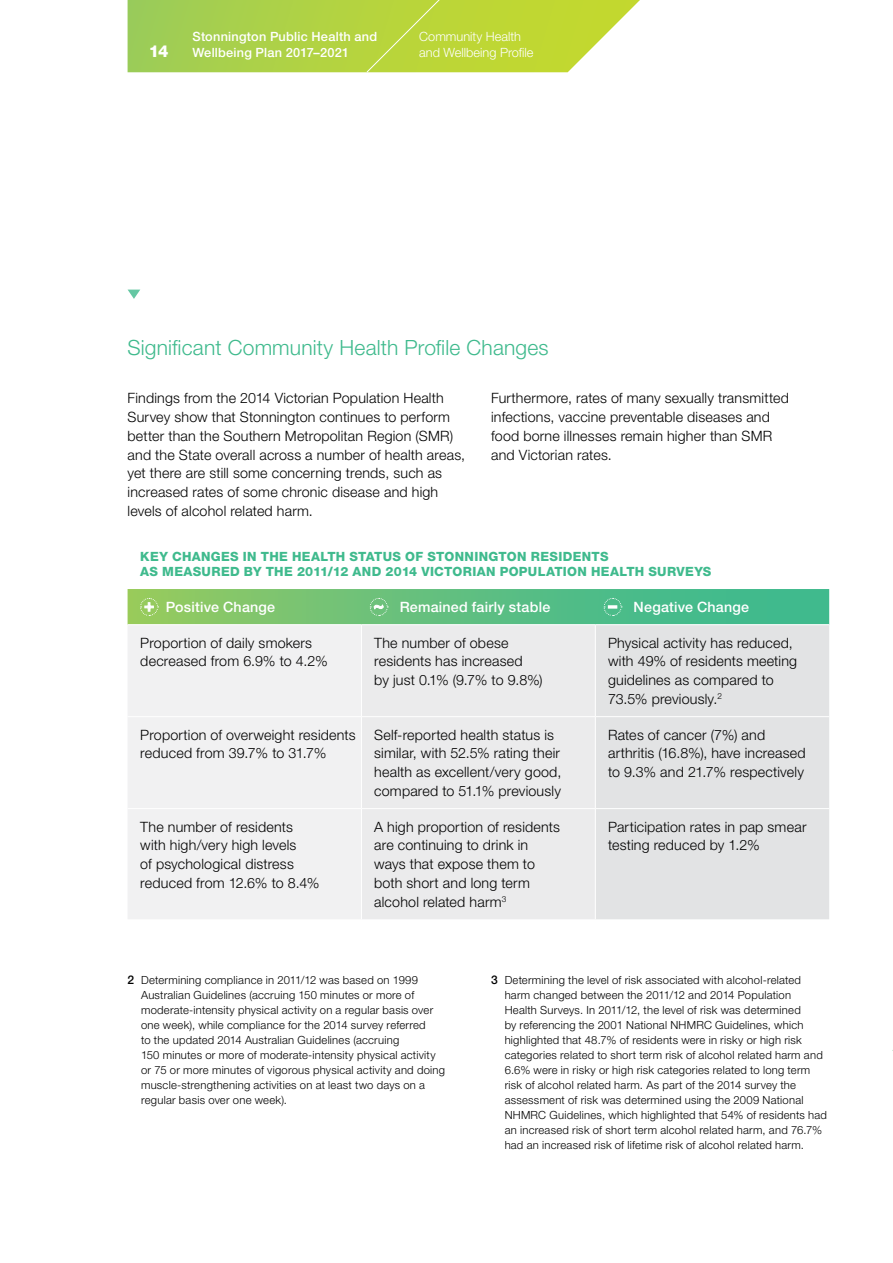
<style>
.page{position:relative;width:893px;height:1263px;background:#fff}
.page>*{position:absolute;margin:0;border:0;box-sizing:border-box;transform-origin:0 0}
.t1{font:300 21px "Helvetica Neue LT Std";letter-spacing:.01em;color:#3fba8d}
.t2{font:800 16.5px "Helvetica Neue LT Std";color:#fff}
.t3{font:300 14.25px/18.8px "Helvetica Neue LT Std";letter-spacing:.015em;color:#000}
.t4{font:500 14.25px "Helvetica Neue LT Std";letter-spacing:.015em;color:#fff}
.t5{font:800 12.75px/15.8px "Helvetica Neue LT Std";letter-spacing:.025em;color:#3fba8d}
.t6{font:500 12.75px/16.5px "Helvetica Neue LT Pro";letter-spacing:.02em;color:#fff}
.t7{font:300 12.75px "Helvetica Neue LT Pro";color:#fff}
.t8{font:300 11.25px/15px "Helvetica Neue LT Std";letter-spacing:.02em;color:#000}
.s1{font-weight:500;font-size:12px}
</style>
<div class="page">
<svg style="left:128px;top:290px;width:12px;height:9px"></svg>
<div style="left:128px;top:625px;width:233px;height:294px;background:#f1f1f2"></div>
<div style="left:362px;top:625px;width:233px;height:294px;background:#ebebec"></div>
<div style="left:596px;top:625px;width:233px;height:294px;background:#e2e3e4"></div>
<hr style="left:128px;top:716px;width:233px;height:1px;background:#fff">
<hr style="left:361px;top:716px;width:234px;height:1px;background:#fff">
<hr style="left:595px;top:716px;width:234px;height:1px;background:#fff">
<hr style="left:128px;top:808px;width:233px;height:1px;background:#fff">
<hr style="left:361px;top:808px;width:234px;height:1px;background:#fff">
<hr style="left:595px;top:808px;width:234px;height:1px;background:#fff">
<svg style="left:128px;top:589px;width:701px;height:36px;background:#66c181"></svg>
<svg style="left:128px;top:0;width:512px;height:73px;background:#b9d64f"></svg>
<p class="t6" style="left:192px;top:28px;width:186px">Stonnington Public Health and<br>Wellbeing Plan 2017–2021</p>
<p class="t7" style="left:419px;top:29px;width:103px">Community Health</p>
<p class="t2" style="left:149px;top:42px;width:21px">14</p>
<p class="t7" style="left:419px;top:45px;width:116px">and Wellbeing Profile</p>
<h1 class="t1" style="left:128px;top:335px;width:423px">Significant Community Health Profile Changes</h1>
<p class="t3" style="left:128px;top:388px;width:339px">Findings from the 2014 Victorian Population Health Survey show that Stonnington continues to perform better than the Southern Metropolitan Region (SMR) and the State overall across a number of health areas, yet there are still some concerning trends, such as increased rates of some chronic disease and high levels of alcohol related harm.</p>
<p class="t3" style="left:491px;top:388px;width:299px">Furthermore, rates of many sexually transmitted infections, vaccine preventable diseases and food borne illnesses remain higher than SMR and Victorian rates.</p>
<p class="t5" style="left:140px;top:548px;width:573px">KEY CHANGES IN THE HEALTH STATUS OF STONNINGTON RESIDENTS<br>AS MEASURED BY THE 2011/12 AND 2014 VICTORIAN POPULATION HEALTH SURVEYS</p>
<p class="t4" style="left:166px;top:598px;width:111px">Positive Change</p>
<p class="t4" style="left:400px;top:598px;width:152px">Remained fairly stable</p>
<p class="t4" style="left:634px;top:598px;width:117px">Negative Change</p>
<p class="t3" style="left:140px;top:633px;width:189px">Proportion of daily smokers decreased from 6.9% to 4.2%</p>
<p class="t3" style="left:374px;top:633px;width:170px">The number of obese residents has increased<br>by just 0.1% (9.7% to 9.8%)</p>
<p class="t3" style="left:608px;top:633px;width:191px">Physical activity has reduced, with 49% of residents meeting guidelines as compared to<br>73.5% previously.<sup>2</sup></p>
<p class="t3" style="left:140px;top:725px;width:217px">Proportion of overweight residents reduced from 39.7% to 31.7%</p>
<p class="t3" style="left:374px;top:725px;width:189px">Self-reported health status is similar, with 52.5% rating their health as excellent/very good, compared to 51.1% previously</p>
<p class="t3" style="left:608px;top:725px;width:199px">Rates of cancer (7%) and arthritis (16.8%), have increased to 9.3% and 21.7% respectively</p>
<p class="t3" style="left:140px;top:817px;width:181px">The number of residents with high/very high levels<br>of psychological distress reduced from 12.6% to 8.4%</p>
<p class="t3" style="left:374px;top:817px;width:187px">A high proportion of residents are continuing to drink in ways that expose them to both short and long term alcohol related harm<sup>3</sup></p>
<p class="t3" style="left:608px;top:817px;width:200px">Participation rates in pap smear testing reduced by 1.2%</p>
<p class="t8" style="left:141px;top:972px;width:305px;text-indent:-14px"><span class="s1">2</span> Determining compliance in 2011/12 was based on 1999<br>Australian Guidelines (accruing 150 minutes or more of moderate-intensity physical activity on a regular basis over one week), while compliance for the 2014 survey referred<br>to the updated 2014 Australian Guidelines (accruing<br>150 minutes or more of moderate-intensity physical activity or 75 or more minutes of vigorous physical activity and doing muscle-strengthening activities on at least two days on a regular basis over one week).</p>
<p class="t8" style="left:505px;top:972px;width:324px;text-indent:-14px"><span class="s1">3</span> Determining the level of risk associated with alcohol-related harm changed between the 2011/12 and 2014 Population<br>Health Surveys. In 2011/12, the level of risk was determined<br>by referencing the 2001 National NHMRC Guidelines, which highlighted that 48.7% of residents were in risky or high risk categories related to short term risk of alcohol related harm and 6.6% were in risky or high risk categories related to long term risk of alcohol related harm. As part of the 2014 survey the assessment of risk was determined using the 2009 National NHMRC Guidelines, which highlighted that 54% of residents had an increased risk of short term alcohol related harm, and 76.7% had an increased risk of lifetime risk of alcohol related harm.</p>
</div>
